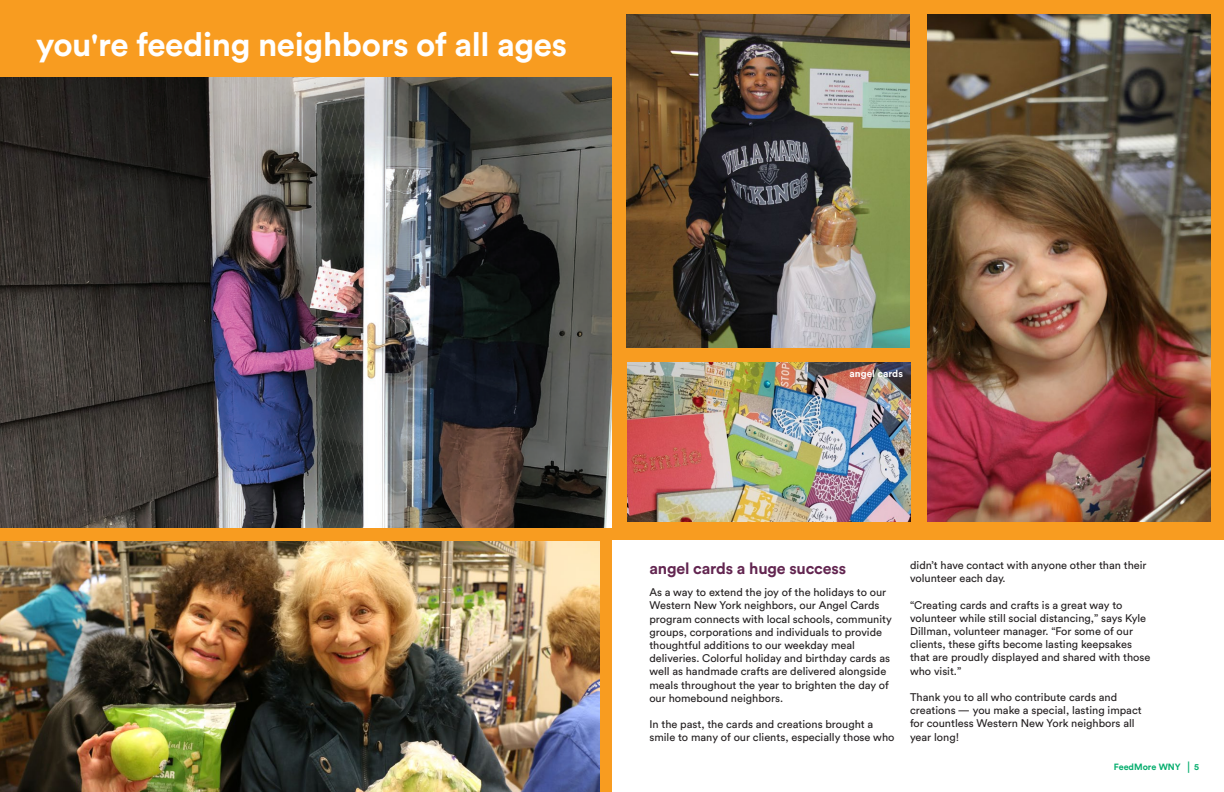
<style>
.page{position:relative;width:1224px;height:792px;background:#fff}
.page>*{position:absolute;margin:0;border:0;box-sizing:border-box;transform-origin:0 0}
.t1{font:700 33px "Circular Std";letter-spacing:-.01em;color:#fff}
.t2{font:700 16px "Circular Std";letter-spacing:-.01em;color:#622550}
.t3{font:11px/13.2px "Circular Std";color:#231f20}
.t4{font:700 10px "Circular Std";color:#fff}
.t5{font:700 9px "Circular Std";color:#06ae6e}
.s1{font-size:11.7px}
</style>
<div class="page">
<div style="left:0;top:0;width:612px;height:792px;background:#f89c20"></div>
<div style="left:612px;top:0;width:612px;height:540px;background:#f89c20"></div>
<img style="left:928px;top:14px;width:282px;height:508px">
<img style="left:626px;top:14px;width:283px;height:333px">
<img style="left:0;top:78px;width:612px;height:449px">
<img style="left:627px;top:362px;width:283px;height:160px">
<img style="left:0;top:541px;width:599px;height:251px">
<h1 class="t1" style="left:36px;top:23px;width:533px">you're feeding neighbors of all ages</h1>
<p class="t4" style="left:850px;top:367px;width:55px">angel cards</p>
<h2 class="t2" style="left:649px;top:558px;width:198px">angel cards a huge success</h2>
<p class="t3" style="left:649px;top:586px;width:244px">As a way to extend the joy of the holidays to our Western New York neighbors, our Angel Cards program connects with local schools, community groups, corporations and individuals to provide thoughtful additions to our weekday meal deliveries. Colorful holiday and birthday cards as well as handmade crafts are delivered alongside meals throughout the year to brighten the day of our homebound neighbors.</p>
<p class="t3" style="left:649px;top:718px;width:247px">In the past, the cards and creations brought a smile to many of our clients, especially those who</p>
<p class="t3" style="left:910px;top:558px;width:238px">didn’t have contact with anyone other than their volunteer each day.</p>
<p class="t3" style="left:910px;top:598px;width:242px">“Creating cards and crafts is a great way to volunteer while still social distancing,” says Kyle Dillman, volunteer manager. “For some of our clients, these gifts become lasting keepsakes that are proudly displayed and shared with those who visit.”</p>
<p class="t3" style="left:910px;top:690px;width:233px">Thank you to all who contribute cards and creations — you make a special, lasting impact for countless Western New York neighbors all year long!</p>
<p class="t5" style="left:1114px;top:762px;width:87px">FeedMore WNY <span class="s1">|</span> 5</p>
</div>
